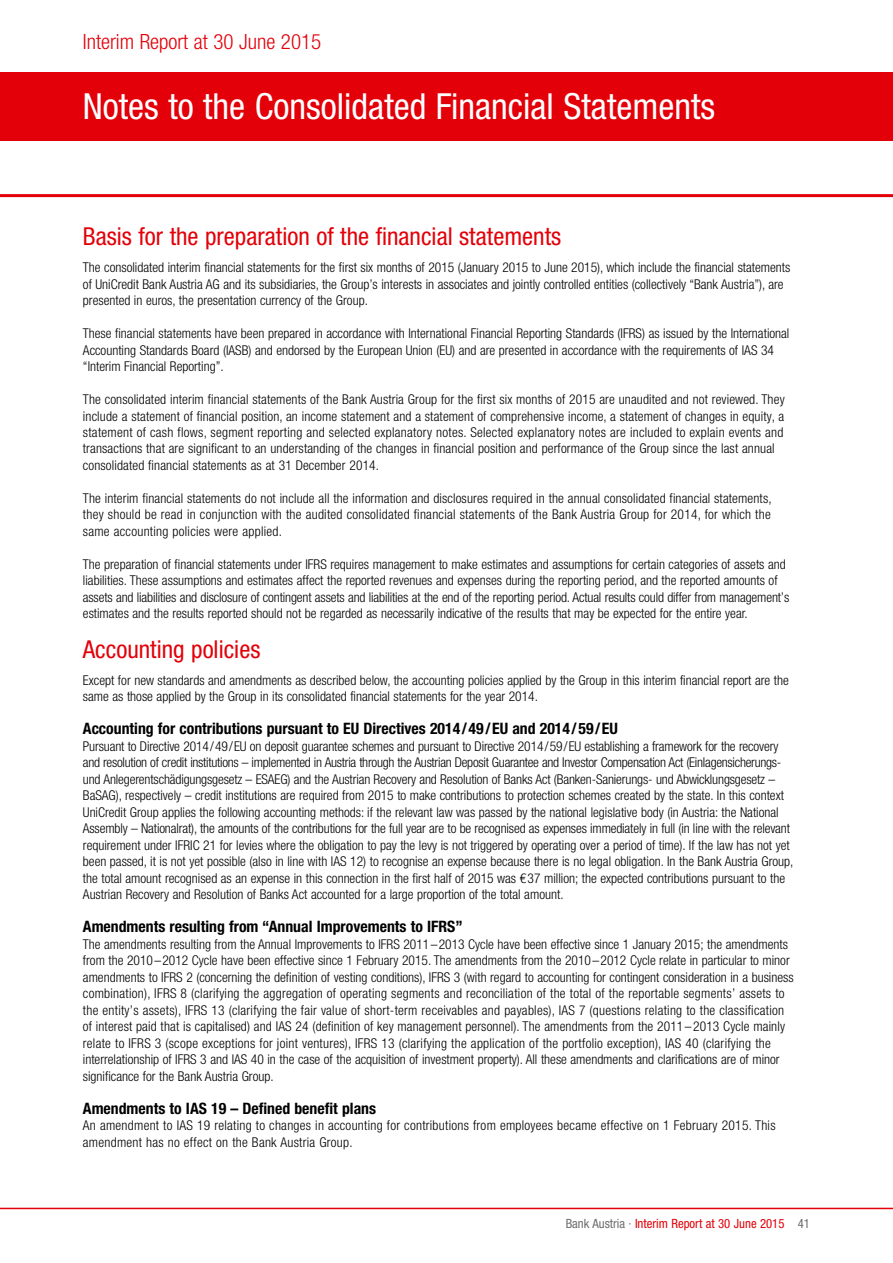
<style>
.page{position:relative;width:893px;height:1263px;background:#fff}
.page>*{position:absolute;margin:0;border:0;box-sizing:border-box;transform-origin:0 0}
.t1{font:condensed 36px "Helvetica Neue LT Pro";color:#fff}
.t2{font:condensed 24.75px "Helvetica Neue LT Pro";color:#e30009}
.t3{font:300 condensed 21px "Helvetica Neue LT Pro";color:#e30009}
.t4{font:700 condensed 15.75px "Helvetica Neue LT Pro";color:#000}
.t5{font:300 condensed 13.5px/16.5px "Helvetica Neue LT Pro";color:#000}
.t6{font:300 condensed 13.5px/16.5px "Helvetica Neue LT Pro";letter-spacing:.02em;color:#000}
.t7{font:condensed 12.75px "Helvetica Neue LT Pro";color:#e30009}
.s1{color:#6d6d6c}
</style>
<div class="page">
<div style="left:0;top:72px;width:893px;height:68px;background:#e30009"></div>
<hr style="left:0;top:194px;width:893px;height:3px;background:#e30009">
<hr style="left:0;top:1208px;width:893px;height:1px;background:#e30009">
<h3 class="t3" style="left:83px;top:30px;width:240px">Interim Report at 30 June 2015</h3>
<h1 class="t1" style="left:83px;top:85px;width:634px">Notes to the Consolidated Financial Statements</h1>
<h2 class="t2" style="left:83px;top:222px;width:480px">Basis for the preparation of the financial statements</h2>
<p class="t5" style="left:83px;top:259px;width:709px">The consolidated interim financial statements for the first six months of 2015 (January 2015 to June 2015), which include the financial statements of UniCredit Bank Austria AG and its subsidiaries, the Group’s interests in associates and jointly controlled entities (collectively “Bank Austria”), are presented in euros, the presentation currency of the Group.</p>
<p class="t5" style="left:83px;top:325px;width:708px">These financial statements have been prepared in accordance with International Financial Reporting Standards (IFRS) as issued by the International<br>Accounting Standards Board (IASB) and endorsed by the European Union (EU) and are presented in accordance with the requirements of IAS 34 “Interim Financial Reporting”.</p>
<p class="t5" style="left:83px;top:391px;width:703px">The consolidated interim financial statements of the Bank Austria Group for the first six months of 2015 are unaudited and not reviewed. They include a statement of financial position, an income statement and a statement of comprehensive income, a statement of changes in equity, a statement of cash flows, segment reporting and selected explanatory notes. Selected explanatory notes are included to explain events and transactions that are significant to an understanding of the changes in financial position and performance of the Group since the last annual consolidated financial statements as at 31 December 2014.</p>
<p class="t5" style="left:83px;top:490px;width:690px;text-align:justify">The interim financial statements do not include all the information and disclosures required in the annual consolidated financial statements, they should be read in conjunction with the audited consolidated financial statements of the Bank Austria Group for 2014, for which the same accounting policies were applied.</p>
<p class="t5" style="left:83px;top:556px;width:708px">The preparation of financial statements under IFRS requires management to make estimates and assumptions for certain categories of assets and liabilities. These assumptions and estimates affect the reported revenues and expenses during the reporting period, and the reported amounts of assets and liabilities and disclosure of contingent assets and liabilities at the end of the reporting period. Actual results could differ from management’s estimates and the results reported should not be regarded as necessarily indicative of the results that may be expected for the entire year.</p>
<h2 class="t2" style="left:83px;top:634px;width:179px">Accounting policies</h2>
<p class="t5" style="left:83px;top:671px;width:707px">Except for new standards and amendments as described below, the accounting policies applied by the Group in this interim financial report are the same as those applied by the Group in its consolidated financial statements for the year 2014.</p>
<p class="t4" style="left:83px;top:719px;width:537px">Accounting for contributions pursuant to EU Directives 2014/49/EU and 2014/59/EU</p>
<p class="t5" style="left:83px;top:737px;width:712px">Pursuant to Directive 2014/49/EU on deposit guarantee schemes and pursuant to Directive 2014/59/EU establishing a framework for the recovery and resolution of credit institutions – implemented in Austria through the Austrian Deposit Guarantee and Investor Compensation Act (Einlagensicherungs&shy;und Anlegerentschädigungsgesetz – ESAEG) and the Austrian Recovery and Resolution of Banks Act (Banken-Sanierungs- und Abwicklungsgesetz – BaSAG), respectively – credit institutions are required from 2015 to make contributions to protection schemes created by the state. In this context UniCredit Group applies the following accounting methods: if the relevant law was passed by the national legislative body (in Austria: the National Assembly – Nationalrat), the amounts of the contributions for the full year are to be recognised as expenses immediately in full (in line with the relevant requirement under IFRIC 21 for levies where the obligation to pay the levy is not triggered by operating over a period of time). If the law has not yet been passed, it is not yet possible (also in line with IAS 12) to recognise an expense because there is no legal obligation. In the Bank Austria Group, the total amount recognised as an expense in this connection in the first half of 2015 was €37 million; the expected contributions pursuant to the Austrian Recovery and Resolution of Banks Act accounted for a large proportion of the total amount.</p>
<p class="t4" style="left:83px;top:917px;width:381px">Amendments resulting from “Annual Improvements to IFRS”</p>
<p class="t5" style="left:83px;top:935px;width:712px">The amendments resulting from the Annual Improvements to IFRS 2011–2013 Cycle have been effective since 1 January 2015; the amendments from the 2010–2012 Cycle have been effective since 1 February 2015. The amendments from the 2010–2012 Cycle relate in particular to minor amendments to IFRS 2 (concerning the definition of vesting conditions), IFRS 3 (with regard to accounting for contingent consideration in a business combination), IFRS 8 (clarifying the aggregation of operating segments and reconciliation of the total of the reportable segments’ assets to the entity’s assets), IFRS 13 (clarifying the fair value of short-term receivables and payables), IAS 7 (questions relating to the classification of interest paid that is capitalised) and IAS 24 (definition of key management personnel). The amendments from the 2011–2013 Cycle mainly relate to IFRS 3 (scope exceptions for joint ventures), IFRS 13 (clarifying the application of the portfolio exception), IAS 40 (clarifying the interrelationship of IFRS 3 and IAS 40 in the case of the acquisition of investment property). All these amendments and clarifications are of minor significance for the Bank Austria Group.</p>
<p class="t4" style="left:83px;top:1098px;width:295px">Amendments to IAS 19 – Defined benefit plans</p>
<p class="t6" style="left:83px;top:1117px;width:694px">An amendment to IAS 19 relating to changes in accounting for contributions from employees became effective on 1 February 2015. This amendment has no effect on the Bank Austria Group.</p>
<p class="t7" style="left:566px;top:1216px;width:246px"><span class="s1">Bank Austria ·</span> Interim Report at 30 June 2015 <span class="s1">41</span></p>
</div>
